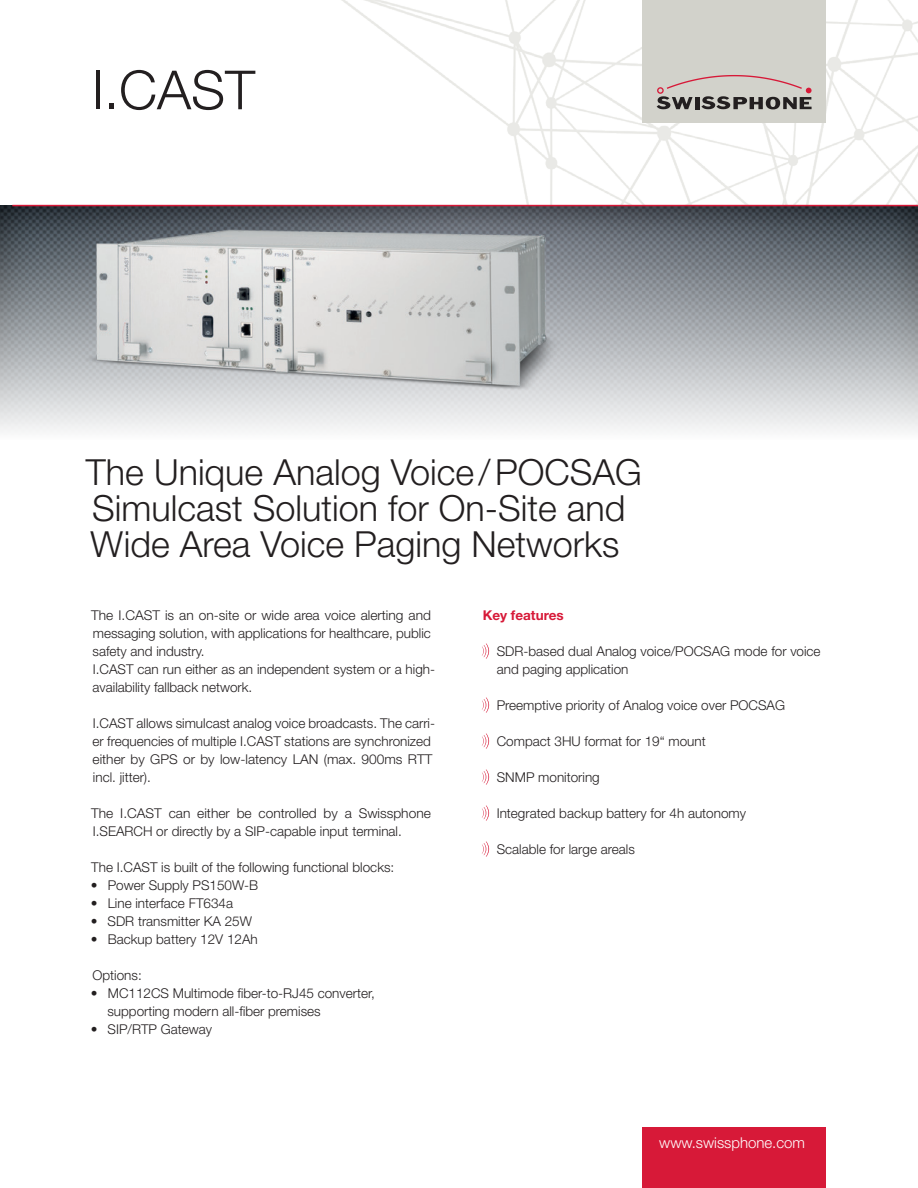
<style>
.page{position:relative;width:918px;height:1188px;background:#fff}
.page>*{position:absolute;margin:0;border:0;box-sizing:border-box;transform-origin:0 0}
.t1{font:300 54px "Helvetica Neue LT Std";color:#231f20}
.t2{font:300 36px/36px "Helvetica Neue LT Std";color:#231f20}
.t3{font:300 15px "Helvetica Neue LT Std";color:#fff}
.t4{font:300 13.5px/18px "Helvetica Neue LT Std";color:#231f20}
.t5{font:700 13.5px "Helvetica Neue LT Std";color:#d71938}
.s1{font-weight:700}
</style>
<div class="page">
<img style="left:341px;top:0;width:577px;height:204px">
<div style="left:0;top:204px;width:918px;height:237px;background:#231f20;opacity:.75"></div>
<hr style="left:12px;top:205px;width:906px;height:1px;background:#d71938">
<div style="left:643px;top:0;width:183px;height:122px;background:#d2d2cb"></div>
<svg style="left:657px;top:75px;width:155px;height:34px"></svg>
<div style="left:643px;top:1127px;width:183px;height:61px;background:#d71938"></div>
<svg style="left:482px;top:643px;width:7px;height:16px"></svg>
<svg style="left:482px;top:697px;width:7px;height:16px"></svg>
<svg style="left:482px;top:733px;width:7px;height:16px"></svg>
<svg style="left:482px;top:769px;width:7px;height:16px"></svg>
<svg style="left:482px;top:805px;width:7px;height:16px"></svg>
<svg style="left:482px;top:841px;width:7px;height:16px"></svg>
<img style="left:71px;top:216px;width:502px;height:194px">
<h1 class="t1" style="left:92px;top:57px;width:165px">I.CAST</h1>
<h2 class="t2" style="left:86px;top:454px;width:557px">The Unique Analog Voice/POCSAG<br>Simulcast Solution for On-Site and<br>Wide Area Voice Paging Networks</h2>
<p class="t4" style="left:91px;top:605px;width:345px">The I.CAST is an on-site or wide area voice alerting and messaging solution, with applications for healthcare, public safety and industry.<br>I.CAST can run either as an independent system or a high&shy;availability fallback network.</p>
<p class="t4" style="left:93px;top:713px;width:344px">I.CAST allows simulcast analog voice broadcasts. The carri&shy;er frequencies of multiple I.CAST stations are synchronized either by GPS or by low-latency LAN (max. 900ms RTT incl. jitter).</p>
<p class="t4" style="left:91px;top:803px;width:341px">The I.CAST can either be controlled by a Swissphone<br>I.SEARCH or directly by a SIP-capable input terminal.</p>
<p class="t4" style="left:91px;top:857px;width:305px">The I.CAST is built of the following functional blocks:</p>
<p class="t4" style="left:91px;top:875px;width:169px"><span class="s1">•</span> Power Supply PS150W-B</p>
<p class="t4" style="left:91px;top:893px;width:144px"><span class="s1">•</span> Line interface FT634a</p>
<p class="t4" style="left:91px;top:911px;width:163px"><span class="s1">•</span> SDR transmitter KA 25W</p>
<p class="t4" style="left:91px;top:929px;width:168px"><span class="s1">•</span> Backup battery 12V 12Ah</p>
<p class="t4" style="left:93px;top:965px;width:51px">Options:</p>
<p class="t4" style="left:107px;top:983px;width:269px;text-indent:-17px"><span class="s1">•</span> MC112CS Multimode fiber-to-RJ45 converter, supporting modern all-fiber premises</p>
<p class="t4" style="left:91px;top:1019px;width:123px"><span class="s1">•</span> SIP/RTP Gateway</p>
<p class="t5" style="left:483px;top:606px;width:83px">Key features</p>
<p class="t4" style="left:497px;top:641px;width:325px">SDR-based dual Analog voice/POCSAG mode for voice and paging application</p>
<p class="t4" style="left:497px;top:695px;width:290px">Preemptive priority of Analog voice over POCSAG</p>
<p class="t4" style="left:497px;top:731px;width:211px">Compact 3HU format for 19“ mount</p>
<p class="t4" style="left:497px;top:767px;width:105px">SNMP monitoring</p>
<p class="t4" style="left:497px;top:803px;width:251px">Integrated backup battery for 4h autonomy</p>
<p class="t4" style="left:497px;top:839px;width:140px">Scalable for large areals</p>
<p class="t3" style="left:659px;top:1134px;width:147px">www.swissphone.com</p>
</div>
